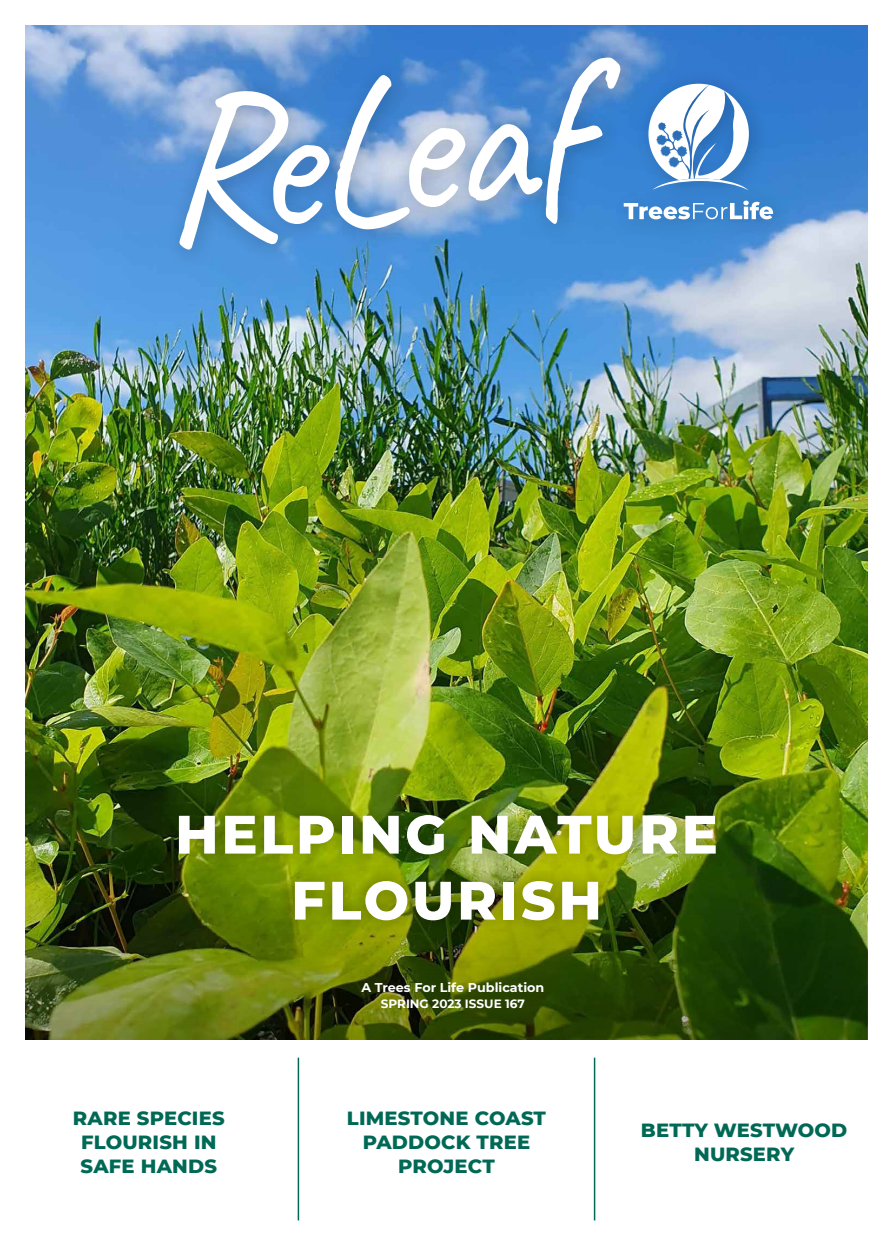
<style>
.page{position:relative;width:893px;height:1246px;background:#fff}
.page>*{position:absolute;margin:0;border:0;box-sizing:border-box;transform-origin:0 0}
.t1{font:800 54px/66px "Montserrat";letter-spacing:.05em;color:#fff;text-align:center}
.t2{font:800 19.5px/24px "Montserrat";letter-spacing:.01em;color:#006955;text-align:center}
.t3{font:700 12.75px "Montserrat";color:#fff}
.t4{font:700 12px "Montserrat";color:#fff}
</style>
<div class="page">
<img style="left:26px;top:26px;width:841px;height:1014px">
<hr style="left:298px;top:1058px;width:1px;height:162px;background:#006955">
<hr style="left:594px;top:1058px;width:1px;height:162px;background:#006955">
<div style="left:165px;top:801px;width:564px;height:133px;background:#000;opacity:.3"></div>
<div style="left:165px;top:43px;width:629px;height:227px;background:#000;opacity:.2"></div>
<svg style="left:179px;top:57px;width:441px;height:193px"></svg>
<svg style="left:643px;top:81px;width:112px;height:109px"></svg>
<svg style="left:624px;top:201px;width:149px;height:18px"></svg>
<h1 class="t1" style="left:175px;top:798px;width:544px">HELPING NATURE<br>FLOURISH</h1>
<p class="t3" style="left:361px;top:978px;width:184px">A Trees For Life Publication</p>
<p class="t4" style="left:381px;top:995px;width:146px">SPRING 2023 ISSUE 167</p>
<p class="t2" style="left:73px;top:1104px;width:153px">RARE SPECIES<br>FLOURISH IN<br>SAFE HANDS</p>
<p class="t2" style="left:347px;top:1104px;width:201px">LIMESTONE COAST<br>PADDOCK TREE<br>PROJECT</p>
<p class="t2" style="left:641px;top:1116px;width:208px">BETTY WESTWOOD<br>NURSERY</p>
</div>
